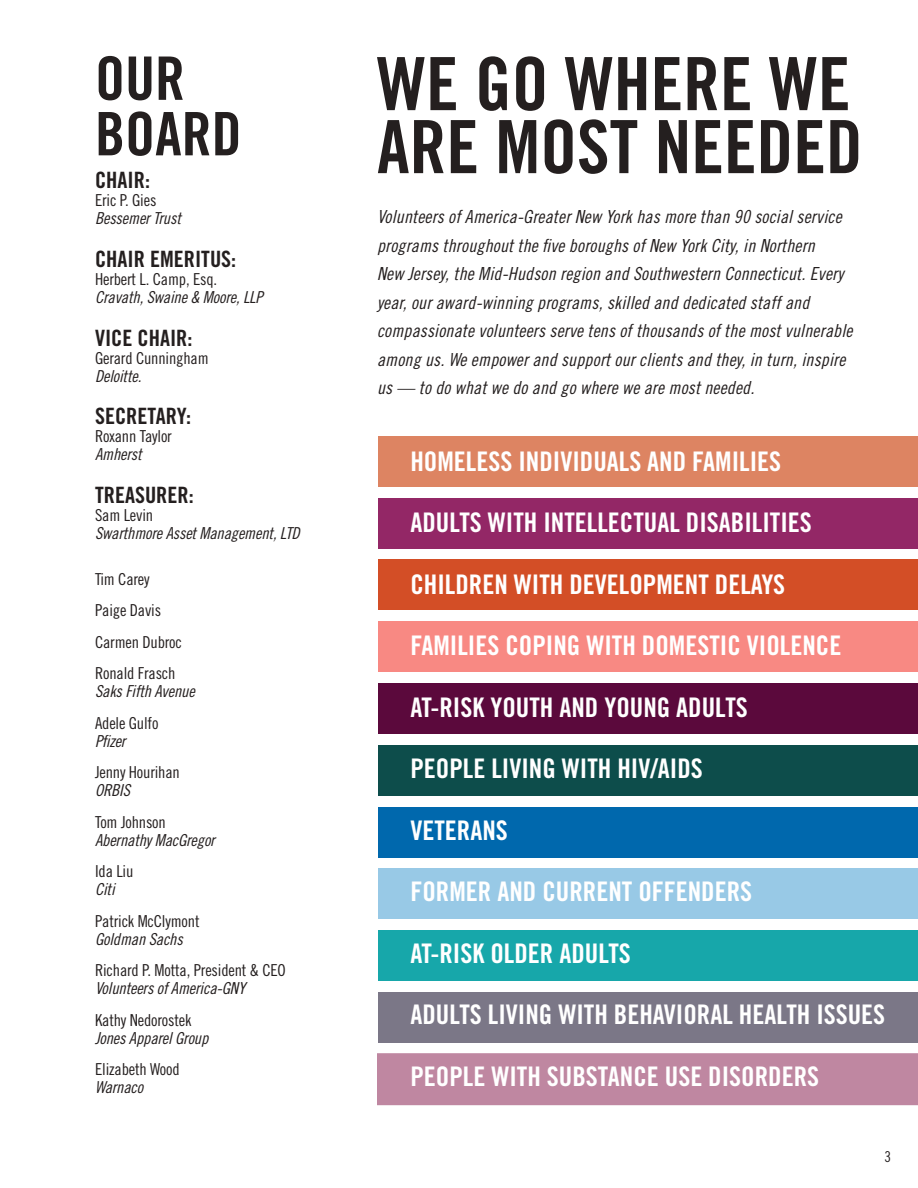
<style>
.page{position:relative;width:918px;height:1188px;background:#fff}
.page>*{position:absolute;margin:0;border:0;box-sizing:border-box;transform-origin:0 0}
.t1{font:73.5px/63px "Trade Gothic Bold Cond Twenty";color:#241f1f}
.t2{font:60px/55.5px "Trade Gothic Bold Cond Twenty";color:#241f1f}
.t3{font:27px "Trade Gothic Bold Cond Twenty";color:#fff}
.t4{font:22.5px "Trade Gothic Bold Cond Twenty";color:#241f1f}
.t5{font:18px/28.5px "Trade Gothic Cond Eighteen Obl";letter-spacing:.01em;color:#241f1f}
.t6{font:16.5px/31.5px "Trade Gothic Cond Eighteen";letter-spacing:-.01em;color:#241f1f}
.t7{font:16.5px "Trade Gothic Cond Eighteen Obl";letter-spacing:-.01em;color:#241f1f}
.t8{font:15px "Trade Gothic Cond Eighteen";color:#241f1f}
</style>
<div class="page">
<div style="left:378px;top:436px;width:540px;height:51px;background:#dd8462"></div>
<div style="left:378px;top:498px;width:540px;height:50px;background:#932766"></div>
<div style="left:378px;top:560px;width:540px;height:50px;background:#d34e26"></div>
<div style="left:378px;top:622px;width:540px;height:50px;background:#f88983"></div>
<div style="left:378px;top:683px;width:540px;height:51px;background:#5b093c"></div>
<div style="left:378px;top:745px;width:540px;height:51px;background:#0d4d4b"></div>
<div style="left:378px;top:807px;width:540px;height:50px;background:#0068ad"></div>
<div style="left:378px;top:869px;width:540px;height:50px;background:#98c9e6"></div>
<div style="left:378px;top:930px;width:540px;height:51px;background:#17a7aa"></div>
<div style="left:378px;top:992px;width:540px;height:51px;background:#7b7787"></div>
<div style="left:377px;top:1053px;width:541px;height:52px;background:#bf87a1"></div>
<h2 class="t2" style="left:95px;top:50px;width:148px">OUR<br>BOARD</h2>
<p class="t4" style="left:95px;top:167px;width:56px">CHAIR:</p>
<p class="t6" style="left:95px;top:185px;width:63px">Eric P. Gies</p>
<p class="t7" style="left:95px;top:209px;width:87px">Bessemer Trust</p>
<p class="t4" style="left:95px;top:245px;width:143px">CHAIR EMERITUS:</p>
<p class="t6" style="left:95px;top:263px;width:124px">Herbert L. Camp, Esq.</p>
<p class="t7" style="left:95px;top:287px;width:169px">Cravath, Swaine &amp; Moore, LLP</p>
<p class="t4" style="left:95px;top:324px;width:99px">VICE CHAIR:</p>
<p class="t6" style="left:95px;top:342px;width:115px">Gerard Cunningham</p>
<p class="t7" style="left:95px;top:366px;width:48px">Deloitte.</p>
<p class="t4" style="left:95px;top:403px;width:98px">SECRETARY:</p>
<p class="t6" style="left:95px;top:421px;width:78px">Roxann Taylor</p>
<p class="t7" style="left:95px;top:445px;width:48px">Amherst</p>
<p class="t4" style="left:95px;top:482px;width:100px">TREASURER:</p>
<p class="t6" style="left:95px;top:499px;width:60px">Sam Levin</p>
<p class="t7" style="left:95px;top:524px;width:206px">Swarthmore Asset Management, LTD</p>
<p class="t6" style="left:95px;top:563px;width:88px">Tim Carey<br>Paige Davis<br>Carmen Dubroc<br>Ronald Frasch</p>
<p class="t7" style="left:95px;top:682px;width:101px">Saks Fifth Avenue</p>
<p class="t6" style="left:95px;top:707px;width:65px">Adele Gulfo</p>
<p class="t7" style="left:95px;top:731px;width:32px">Pfizer</p>
<p class="t6" style="left:95px;top:757px;width:86px">Jenny Hourihan</p>
<p class="t7" style="left:95px;top:781px;width:37px">ORBIS</p>
<p class="t6" style="left:95px;top:806px;width:72px">Tom Johnson</p>
<p class="t7" style="left:95px;top:830px;width:121px">Abernathy MacGregor</p>
<p class="t6" style="left:95px;top:856px;width:40px">Ida Liu</p>
<p class="t7" style="left:95px;top:880px;width:21px">Citi</p>
<p class="t6" style="left:95px;top:905px;width:106px">Patrick McClymont</p>
<p class="t7" style="left:95px;top:929px;width:89px">Goldman Sachs</p>
<p class="t6" style="left:95px;top:955px;width:192px">Richard P. Motta, President &amp; CEO</p>
<p class="t7" style="left:95px;top:979px;width:152px">Volunteers of America-GNY</p>
<p class="t6" style="left:95px;top:1004px;width:98px">Kathy Nedorostek</p>
<p class="t7" style="left:95px;top:1028px;width:115px">Jones Apparel Group</p>
<p class="t6" style="left:95px;top:1054px;width:86px">Elizabeth Wood</p>
<p class="t7" style="left:95px;top:1078px;width:50px">Warnaco</p>
<h1 class="t1" style="left:377px;top:52px;width:487px">WE GO WHERE WE<br>ARE MOST NEEDED</h1>
<p class="t5" style="left:377px;top:202px;width:477px">Volunteers of America-Greater New York has more than 90 social service programs throughout the five boroughs of New York City, in Northern<br>New Jersey, the Mid-Hudson region and Southwestern Connecticut. Every year, our award-winning programs, skilled and dedicated staff and compassionate volunteers serve tens of thousands of the most vulnerable among us. We empower and support our clients and they, in turn, inspire us — to do what we do and go where we are most needed.</p>
<h3 class="t3" style="left:410px;top:445px;width:372px">HOMELESS INDIVIDUALS AND FAMILIES</h3>
<h3 class="t3" style="left:410px;top:506px;width:403px">ADULTS WITH INTELLECTUAL DISABILITIES</h3>
<h3 class="t3" style="left:410px;top:568px;width:376px">CHILDREN WITH DEVELOPMENT DELAYS</h3>
<h3 class="t3" style="left:410px;top:629px;width:432px">FAMILIES COPING WITH DOMESTIC VIOLENCE</h3>
<h3 class="t3" style="left:410px;top:691px;width:339px">AT-RISK YOUTH AND YOUNG ADULTS</h3>
<h3 class="t3" style="left:410px;top:752px;width:294px">PEOPLE LIVING WITH HIV/AIDS</h3>
<h3 class="t3" style="left:410px;top:814px;width:99px">VETERANS</h3>
<h3 class="t3" style="left:410px;top:875px;width:343px">FORMER AND CURRENT OFFENDERS</h3>
<h3 class="t3" style="left:410px;top:937px;width:222px">AT-RISK OLDER ADULTS</h3>
<h3 class="t3" style="left:410px;top:998px;width:476px">ADULTS LIVING WITH BEHAVIORAL HEALTH ISSUES</h3>
<h3 class="t3" style="left:410px;top:1060px;width:410px">PEOPLE WITH SUBSTANCE USE DISORDERS</h3>
<p class="t8" style="left:884px;top:1148px;width:8px">3</p>
</div>
